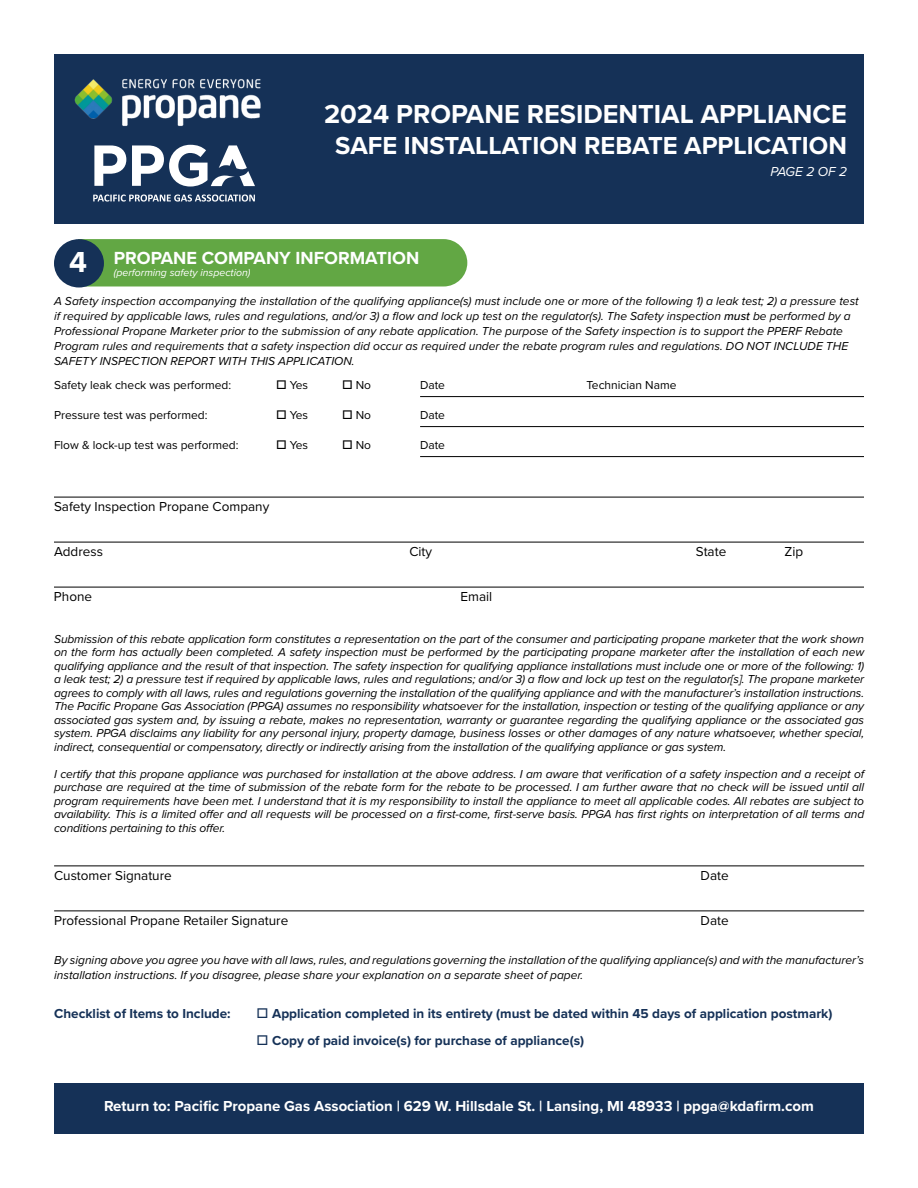
<style>
.page{position:relative;width:918px;height:1188px;background:#fff}
.page>*{position:absolute;margin:0;border:0;box-sizing:border-box;transform-origin:0 0}
.t1{font:700 30px "Proxima Nova";color:#fff}
.t2{font:700 27px "Proxima Nova";color:#fff}
.t3{font:700 25.5px "Proxima Nova";color:#fff}
.t4{font:700 18.15px "Proxima Nova";color:#fff}
.t5{font:700 15px "Proxima Nova";color:#fff}
.t6{font:700 13.5px "Proxima Nova";color:#153157}
.t7{font:13.5px "Proxima Nova";color:#000}
.t8{font:italic 13.5px "Proxima Nova";letter-spacing:-.03em;color:#fff}
.t9{font:italic 12px/13.5px "Proxima Nova";color:#000}
.t10{font:12px "Proxima Nova";color:#000}
.t11{font:italic 10.5px "Proxima Nova";color:#fff}
.s1{font-weight:500}
</style>
<div class="page">
<div style="left:54px;top:1084px;width:810px;height:50px;background:#153157"></div>
<hr style="left:420px;top:396px;width:444px;height:1px;background:#000">
<hr style="left:420px;top:426px;width:444px;height:1px;background:#000">
<hr style="left:420px;top:456px;width:444px;height:1px;background:#000">
<hr style="left:54px;top:497px;width:810px;height:1px;background:#000">
<hr style="left:54px;top:542px;width:810px;height:1px;background:#000">
<hr style="left:54px;top:587px;width:810px;height:1px;background:#000">
<hr style="left:54px;top:866px;width:810px;height:1px;background:#000">
<hr style="left:54px;top:911px;width:810px;height:1px;background:#000">
<div style="left:84px;top:239px;width:383px;height:47px;background:#62a744"></div>
<div style="left:54px;top:239px;width:50px;height:49px;background:#153157;border-radius:50%"></div>
<div style="left:54px;top:54px;width:810px;height:170px;background:#153157"></div>
<img style="left:74px;top:79px;width:187px;height:47px">
<svg style="left:132px;top:145px;width:123px;height:42px"></svg>
<svg style="left:94px;top:145px;width:32px;height:41px"></svg>
<svg style="left:93px;top:195px;width:162px;height:7px"></svg>
<h2 class="t2" style="left:324px;top:94px;width:524px">2024 PROPANE RESIDENTIAL APPLIANCE</h2>
<h3 class="t3" style="left:335px;top:126px;width:513px">SAFE INSTALLATION REBATE APPLICATION</h3>
<p class="t8" style="left:771px;top:162px;width:78px">PAGE 2 OF 2</p>
<h1 class="t1" style="left:69px;top:239px;width:19px">4</h1>
<h3 class="t4" style="left:114px;top:244px;width:307px">PROPANE COMPANY INFORMATION</h3>
<p class="t11" style="left:114px;top:264px;width:138px">(performing safety inspection)</p>
<p class="t9" style="left:54px;top:293px;width:806px;line-height:15px">A Safety inspection accompanying the installation of the qualifying appliance(s) must include one or more of the following 1) a leak test; 2) a pressure test if required by applicable laws, rules and regulations, and/or 3) a flow and lock up test on the regulator(s). The Safety inspection <span class="s1">must</span> be performed by a Professional Propane Marketer prior to the submission of any rebate application. The purpose of the Safety inspection is to support the PPERF Rebate Program rules and requirements that a safety inspection did occur as required under the rebate program rules and regulations. DO NOT INCLUDE THE SAFETY INSPECTION REPORT WITH THIS APPLICATION.</p>
<p class="t10" style="left:54px;top:377px;width:179px">Safety leak check was performed:</p>
<p class="t10" style="left:276px;top:377px;width:34px">□ Yes</p>
<p class="t10" style="left:342px;top:377px;width:31px">□ No</p>
<p class="t10" style="left:420px;top:377px;width:27px">Date</p>
<p class="t10" style="left:586px;top:377px;width:92px">Technician Name</p>
<p class="t10" style="left:54px;top:407px;width:155px">Pressure test was performed:</p>
<p class="t10" style="left:276px;top:407px;width:34px">□ Yes</p>
<p class="t10" style="left:342px;top:407px;width:31px">□ No</p>
<p class="t10" style="left:420px;top:407px;width:27px">Date</p>
<p class="t10" style="left:54px;top:437px;width:186px">Flow &amp; lock-up test was performed:</p>
<p class="t10" style="left:276px;top:437px;width:34px">□ Yes</p>
<p class="t10" style="left:342px;top:437px;width:31px">□ No</p>
<p class="t10" style="left:420px;top:437px;width:27px">Date</p>
<p class="t7" style="left:54px;top:496px;width:217px">Safety Inspection Propane Company</p>
<p class="t7" style="left:54px;top:541px;width:51px">Address</p>
<p class="t7" style="left:409px;top:541px;width:24px">City</p>
<p class="t7" style="left:696px;top:541px;width:32px">State</p>
<p class="t7" style="left:784px;top:541px;width:20px">Zip</p>
<p class="t7" style="left:54px;top:586px;width:40px">Phone</p>
<p class="t7" style="left:460px;top:586px;width:33px">Email</p>
<p class="t9" style="left:54px;top:631px;width:812px;text-align:justify">Submission of this rebate application form constitutes a representation on the part of the consumer and participating propane marketer that the work shown on the form has actually been completed. A safety inspection must be performed by the participating propane marketer after the installation of each new qualifying appliance and the result of that inspection. The safety inspection for qualifying appliance installations must include one or more of the following: 1) a leak test; 2) a pressure test if required by applicable laws, rules and regulations; and/or 3) a flow and lock up test on the regulator[s]. The propane marketer agrees to comply with all laws, rules and regulations governing the installation of the qualifying appliance and with the manufacturer’s installation instructions.<br>The Pacific Propane Gas Association (PPGA) assumes no responsibility whatsoever for the installation, inspection or testing of the qualifying appliance or any associated gas system and, by issuing a rebate, makes no representation, warranty or guarantee regarding the qualifying appliance or the associated gas system. PPGA disclaims any liability for any personal injury, property damage, business losses or other damages of any nature whatsoever, whether special, indirect, consequential or compensatory, directly or indirectly arising from the installation of the qualifying appliance or gas system.</p>
<p class="t9" style="left:54px;top:766px;width:812px;text-align:justify">I certify that this propane appliance was purchased for installation at the above address. I am aware that verification of a safety inspection and a receipt of purchase are required at the time of submission of the rebate form for the rebate to be processed. I am further aware that no check will be issued until all program requirements have been met. I understand that it is my responsibility to install the appliance to meet all applicable codes. All rebates are subject to availability. This is a limited offer and all requests will be processed on a first-come, first-serve basis. PPGA has first rights on interpretation of all terms and conditions pertaining to this offer.</p>
<p class="t7" style="left:54px;top:865px;width:119px">Customer Signature</p>
<p class="t7" style="left:701px;top:865px;width:30px">Date</p>
<p class="t7" style="left:54px;top:910px;width:236px">Professional Propane Retailer Signature</p>
<p class="t7" style="left:701px;top:910px;width:30px">Date</p>
<p class="t9" style="left:54px;top:952px;width:812px;line-height:15px">By signing above you agree you have with all laws, rules, and regulations governing the installation of the qualifying appliance(s) and with the manufacturer’s installation instructions. If you disagree, please share your explanation on a separate sheet of paper.</p>
<p class="t6" style="left:54px;top:1003px;width:178px">Checklist of Items to Include:</p>
<p class="t6" style="left:257px;top:1003px;width:577px">□ Application completed in its entirety (must be dated within 45 days of application postmark)</p>
<p class="t6" style="left:257px;top:1030px;width:329px">□ Copy of paid invoice(s) for purchase of appliance(s)</p>
<p class="t5" style="left:104px;top:1095px;width:711px">Return to: Pacific Propane Gas Association | 629 W. Hillsdale St. | Lansing, MI 48933 | ppga@kdafirm.com</p>
</div>
